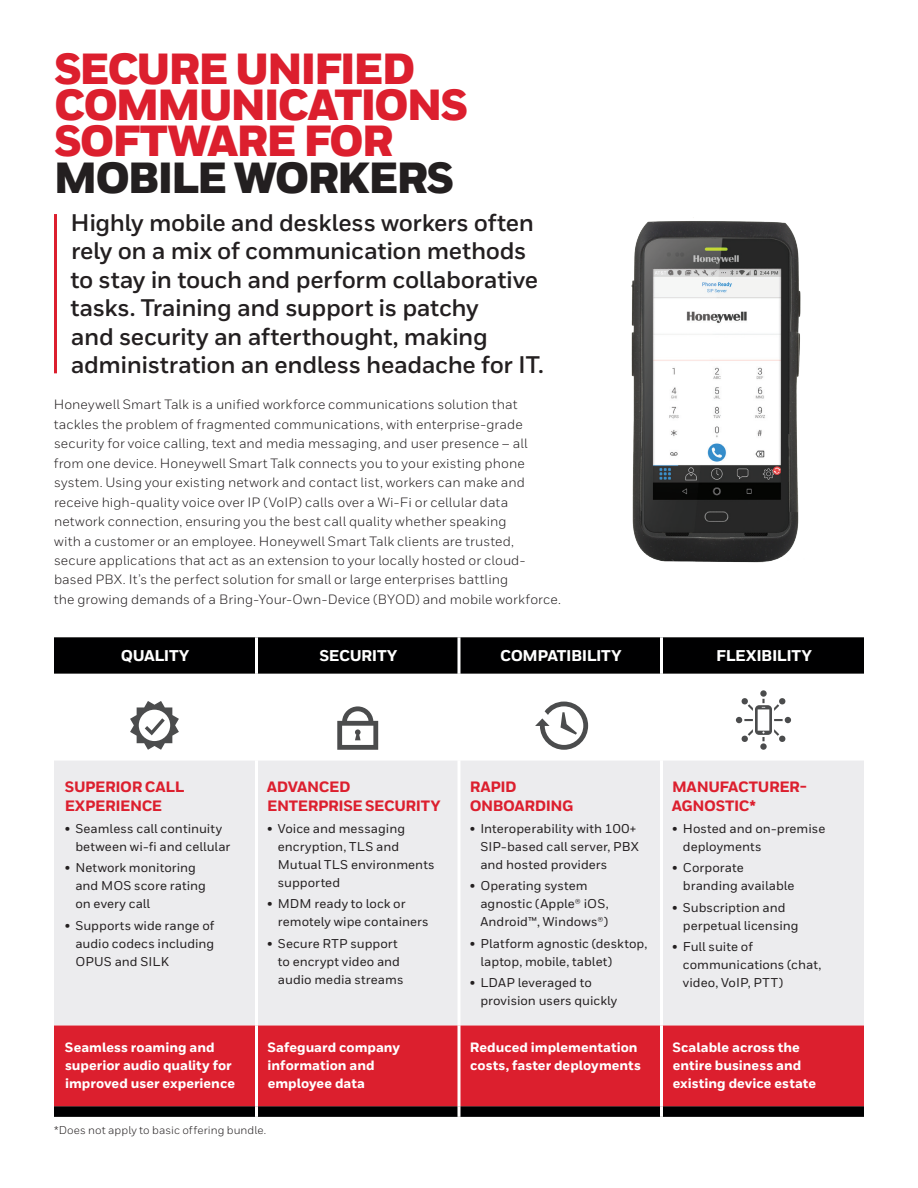
<style>
.page{position:relative;width:918px;height:1188px;background:#fff}
.page>*{position:absolute;margin:0;border:0;box-sizing:border-box;transform-origin:0 0}
.Section_Title__30_24{font:900 43.5px/36px "Honeywell Sans";letter-spacing:-.05em;color:#dc1f2e}
.Intro_Body{font:700 24px/28.5px "Honeywell Sans";letter-spacing:-.015em;color:#231f20}
.Red_Sidebar__Heading{font:800 15.6px "Honeywell Sans";letter-spacing:-.025em;color:#fff}
.Red_Sidebar__Heading-2{font:800 15px/19.2px "Honeywell Sans";letter-spacing:-.025em;color:#dc1f2e}
.Body__9_13_pt{font:13.5px/19.5px "Honeywell Sans";letter-spacing:.005em;color:#231f20}
.Red_Sidebar__Heading-3{font:800 13.5px/18px "Honeywell Sans";color:#fff}
.t1{font:500 12.75px/18px "Honeywell Sans";letter-spacing:.005em;color:#231f20}
.Footnotes__manual{font:11.25px "Honeywell Sans";letter-spacing:.005em;color:#231f20}
.s1{color:#231f20}
</style>
<div class="page">
<hr style="left:54px;top:214px;width:3px;height:159px;background:#dc1f2e">
<img style="left:631px;top:221px;width:170px;height:342px">
<svg style="left:54px;top:637px;width:810px;height:480px;background:#060506"></svg>
<svg style="left:54px;top:674px;width:810px;height:87px"></svg>
<div style="left:54px;top:761px;width:810px;height:265px;background:#ececee"></div>
<div style="left:54px;top:1026px;width:810px;height:80px;background:#dc1f2e"></div>
<hr style="left:255px;top:637px;width:3px;height:37px;background:#fff">
<hr style="left:458px;top:637px;width:2px;height:37px;background:#fff">
<hr style="left:660px;top:637px;width:3px;height:37px;background:#fff">
<hr style="left:255px;top:674px;width:3px;height:87px;background:#fff">
<hr style="left:458px;top:674px;width:2px;height:87px;background:#fff">
<hr style="left:660px;top:674px;width:3px;height:87px;background:#fff">
<hr style="left:255px;top:761px;width:3px;height:265px;background:#fff">
<hr style="left:458px;top:761px;width:2px;height:265px;background:#fff">
<hr style="left:660px;top:761px;width:3px;height:265px;background:#fff">
<hr style="left:255px;top:1026px;width:3px;height:80px;background:#fff">
<hr style="left:458px;top:1026px;width:2px;height:80px;background:#fff">
<hr style="left:660px;top:1026px;width:3px;height:80px;background:#fff">
<svg style="left:255px;top:1106px;width:3px;height:11px"></svg>
<svg style="left:458px;top:1106px;width:2px;height:11px"></svg>
<svg style="left:660px;top:1106px;width:3px;height:11px"></svg>
<svg style="left:130px;top:701px;width:49px;height:49px"></svg>
<svg style="left:337px;top:706px;width:41px;height:44px"></svg>
<svg style="left:535px;top:702px;width:53px;height:48px"></svg>
<svg style="left:736px;top:690px;width:55px;height:60px"></svg>
<p class="Section_Title__30_24" style="left:54px;top:53px;width:416px">SECURE UNIFIED<br>COMMUNICATIONS<br>SOFTWARE FOR<br><span class="s1">MOBILE WORKERS</span></p>
<p class="Intro_Body" style="left:70px;top:209px;width:475px">Highly mobile and deskless workers often rely on a mix of communication methods to stay in touch and perform collaborative tasks. Training and support is patchy<br>and security an afterthought, making administration an endless headache for IT.</p>
<p class="Body__9_13_pt" style="left:54px;top:395px;width:509px">Honeywell Smart Talk is a unified workforce communications solution that tackles the problem of fragmented communications, with enterprise-grade security for voice calling, text and media messaging, and user presence – all<br>from one device. Honeywell Smart Talk connects you to your existing phone system. Using your existing network and contact list, workers can make and receive high-quality voice over IP (VoIP) calls over a Wi-Fi or cellular data network connection, ensuring you the best call quality whether speaking<br>with a customer or an employee. Honeywell Smart Talk clients are trusted,<br>secure applications that act as an extension to your locally hosted or cloud&shy;based PBX. It’s the perfect solution for small or large enterprises battling<br>the growing demands of a Bring-Your-Own-Device (BYOD) and mobile workforce.</p>
<p class="Red_Sidebar__Heading" style="left:121px;top:646px;width:70px">QUALITY</p>
<p class="Red_Sidebar__Heading" style="left:320px;top:646px;width:80px">SECURITY</p>
<p class="Red_Sidebar__Heading" style="left:500px;top:646px;width:123px">COMPATIBILITY</p>
<p class="Red_Sidebar__Heading" style="left:716px;top:646px;width:97px">FLEXIBILITY</p>
<p class="Red_Sidebar__Heading-2" style="left:65px;top:777px;width:121px">SUPERIOR CALL<br>EXPERIENCE</p>
<p class="t1" style="left:75px;top:820px;width:157px;text-indent:-11px">• Seamless call continuity between wi-fi and cellular</p>
<p class="t1" style="left:75px;top:859px;width:132px;text-indent:-11px">• Network monitoring and MOS score rating on every call</p>
<p class="t1" style="left:75px;top:916px;width:141px;text-align:justify;text-indent:-11px">• Supports wide range of audio codecs including OPUS and SILK</p>
<p class="Red_Sidebar__Heading-2" style="left:267px;top:777px;width:175px">ADVANCED<br>ENTERPRISE SECURITY</p>
<p class="t1" style="left:278px;top:820px;width:158px;text-indent:-11px">• Voice and messaging encryption, TLS and<br>Mutual TLS environments supported</p>
<p class="t1" style="left:278px;top:895px;width:152px;text-indent:-11px">• MDM ready to lock or remotely wipe containers</p>
<p class="t1" style="left:278px;top:934px;width:127px;text-indent:-11px">• Secure RTP support to encrypt video and audio media streams</p>
<p class="Red_Sidebar__Heading-2" style="left:470px;top:777px;width:105px">RAPID<br>ONBOARDING</p>
<p class="t1" style="left:480px;top:820px;width:160px;text-indent:-11px">• Interoperability with 100+<br>SIP-based call server, PBX and hosted providers</p>
<p class="t1" style="left:480px;top:877px;width:130px;text-indent:-11px">• Operating system agnostic (Apple® iOS,<br>Android™, Windows®)</p>
<p class="t1" style="left:480px;top:934px;width:169px;text-indent:-11px">• Platform agnostic (desktop, laptop, mobile, tablet)</p>
<p class="t1" style="left:480px;top:974px;width:138px;text-indent:-11px">• LDAP leveraged to provision users quickly</p>
<p class="Red_Sidebar__Heading-2" style="left:672px;top:777px;width:137px">MANUFACTURER-<br>AGNOSTIC*</p>
<p class="t1" style="left:683px;top:820px;width:144px;text-indent:-11px">• Hosted and on-premise deployments</p>
<p class="t1" style="left:683px;top:859px;width:113px;text-indent:-11px">• Corporate branding available</p>
<p class="t1" style="left:683px;top:898px;width:117px;text-indent:-11px">• Subscription and perpetual licensing</p>
<p class="t1" style="left:683px;top:938px;width:140px;text-indent:-11px">• Full suite of communications (chat, video, VoIP, PTT)</p>
<p class="Red_Sidebar__Heading-3" style="left:65px;top:1039px;width:172px">Seamless roaming and superior audio quality for improved user experience</p>
<p class="Red_Sidebar__Heading-3" style="left:267px;top:1039px;width:134px">Safeguard company information and employee data</p>
<p class="Red_Sidebar__Heading-3" style="left:470px;top:1039px;width:173px">Reduced implementation costs, faster deployments</p>
<p class="Red_Sidebar__Heading-3" style="left:672px;top:1039px;width:145px">Scalable across the entire business and existing device estate</p>
<p class="Footnotes__manual" style="left:54px;top:1123px;width:214px">*Does not apply to basic offering bundle.</p>
</div>
